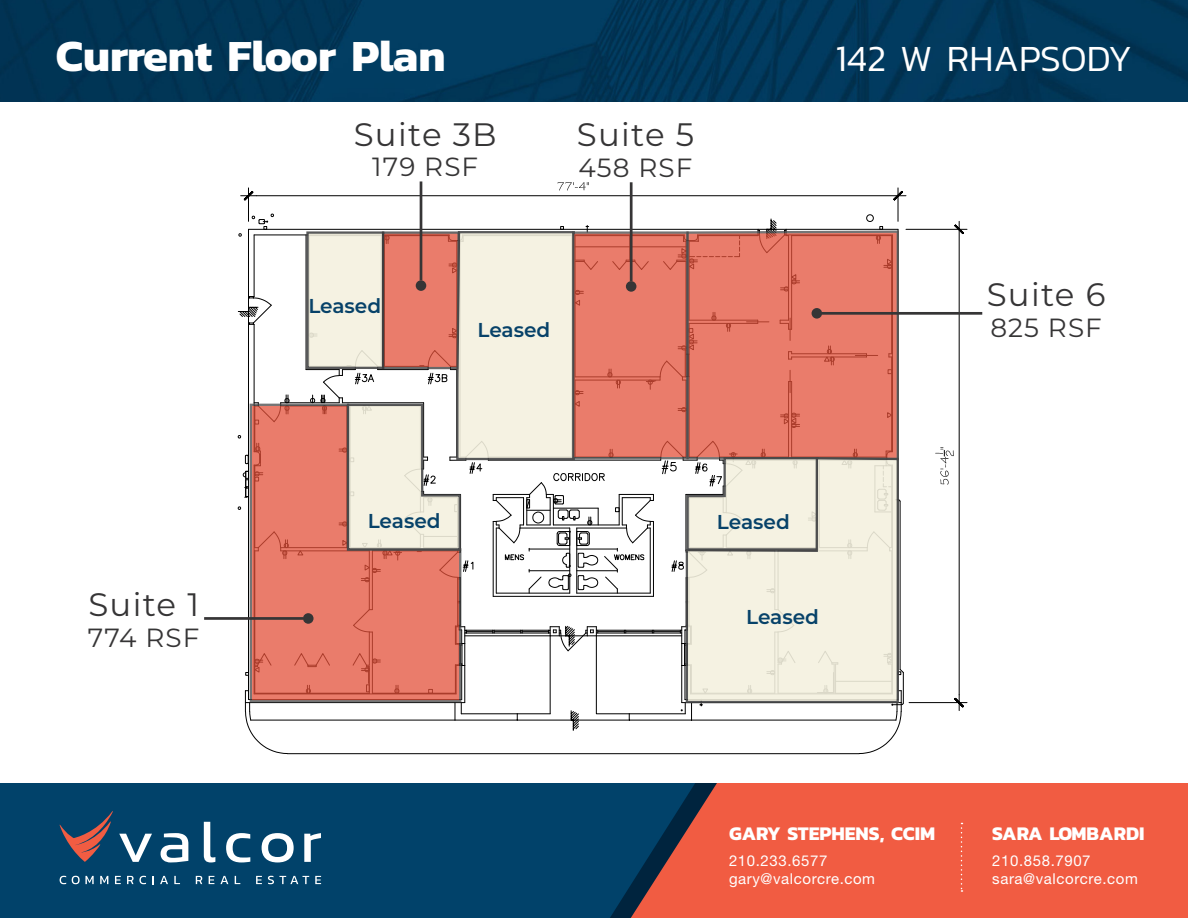
<style>
.page{position:relative;width:1188px;height:918px;background:#fff}
.page>*{position:absolute;margin:0;border:0;box-sizing:border-box;transform-origin:0 0}
.t1{font:700 45px "Kanit";color:#fff}
.big_title{font:300 37.5px "Kanit";color:#fff}
.t2{font:32.4px "Montserrat";letter-spacing:.04em;color:#363536}
.t3{font:26.25px "Montserrat";letter-spacing:.04em;color:#363536}
.t4{font:600 20.1px "Montserrat";color:#074269}
.t5{font:700 19.5px "Kanit";color:#fff}
.t6{font:15px/18px "Helvetica Neue LT Std";letter-spacing:.04em;color:#fff}
</style>
<div class="page">
<div style="left:717px;top:783px;width:471px;height:135px;background:#f15c42"></div>
<svg style="left:695px;top:783px;width:22px;height:135px;background:#d25441"></svg>
<svg style="left:0;top:783px;width:695px;height:135px;background:#0a4267"></svg>
<svg style="left:119px;top:834px;width:33px;height:28px"></svg>
<svg style="left:161px;top:833px;width:27px;height:29px"></svg>
<svg style="left:204px;top:822px;width:11px;height:40px"></svg>
<svg style="left:226px;top:833px;width:24px;height:29px"></svg>
<svg style="left:262px;top:833px;width:32px;height:29px"></svg>
<svg style="left:304px;top:833px;width:17px;height:29px"></svg>
<svg style="left:60px;top:876px;width:6px;height:8px"></svg>
<svg style="left:72px;top:876px;width:22px;height:8px"></svg>
<svg style="left:100px;top:876px;width:8px;height:8px"></svg>
<svg style="left:115px;top:876px;width:6px;height:8px"></svg>
<svg style="left:127px;top:876px;width:19px;height:8px"></svg>
<svg style="left:152px;top:876px;width:2px;height:8px"></svg>
<svg style="left:160px;top:876px;width:8px;height:8px"></svg>
<svg style="left:174px;top:876px;width:6px;height:8px"></svg>
<svg style="left:196px;top:876px;width:6px;height:8px"></svg>
<svg style="left:209px;top:876px;width:5px;height:8px"></svg>
<svg style="left:220px;top:876px;width:8px;height:8px"></svg>
<svg style="left:235px;top:876px;width:5px;height:8px"></svg>
<svg style="left:256px;top:876px;width:6px;height:8px"></svg>
<svg style="left:268px;top:876px;width:41px;height:8px"></svg>
<svg style="left:315px;top:876px;width:6px;height:8px"></svg>
<svg style="left:60px;top:811px;width:53px;height:51px;background:#44495e"></svg>
<svg style="left:961px;top:823px;width:2px;height:69px"></svg>
<img style="left:0;top:0;width:1188px;height:102px">
<hr style="left:898px;top:188px;width:1px;height:33px;background:#000">
<hr style="left:248px;top:188px;width:1px;height:33px;background:#000">
<hr style="left:256px;top:195px;width:650px;height:1px;background:#000">
<svg style="left:893px;top:191px;width:10px;height:10px"></svg>
<svg style="left:241px;top:191px;width:15px;height:10px"></svg>
<svg style="left:558px;top:182px;width:31px;height:9px"></svg>
<hr style="left:906px;top:229px;width:61px;height:1px;background:#000">
<hr style="left:909px;top:702px;width:58px;height:1px;background:#000">
<hr style="left:959px;top:221px;width:1px;height:474px;background:#000">
<svg style="left:954px;top:224px;width:10px;height:10px"></svg>
<svg style="left:954px;top:695px;width:10px;height:16px"></svg>
<svg style="left:935px;top:447px;width:19px;height:38px"></svg>
<hr style="left:204px;top:617px;width:99px;height:3px;background:#363536">
<hr style="left:420px;top:181px;width:2px;height:99px;background:#363536">
<hr style="left:630px;top:182px;width:3px;height:99px;background:#363536">
<hr style="left:822px;top:312px;width:160px;height:3px;background:#363536">
<svg style="left:238px;top:214px;width:666px;height:540px"></svg>
<svg style="left:685px;top:456px;width:215px;height:248px;background:#e9e5d7"></svg>
<p class="t1" style="left:56px;top:21px;width:391px">Current Floor Plan</p>
<p class="big_title" style="left:835px;top:33px;width:298px">142 W RHAPSODY</p>
<p class="t2" style="left:88px;top:582px;width:112px">Suite 1</p>
<p class="t3" style="left:88px;top:620px;width:113px">774 RSF</p>
<p class="t2" style="left:354px;top:112px;width:145px">Suite 3B</p>
<p class="t3" style="left:372px;top:149px;width:107px">179 RSF</p>
<p class="t2" style="left:577px;top:113px;width:119px">Suite 5</p>
<p class="t3" style="left:579px;top:150px;width:115px">458 RSF</p>
<p class="t4" style="left:308px;top:292px;width:74px">Leased</p>
<p class="t4" style="left:477px;top:316px;width:74px">Leased</p>
<p class="t4" style="left:368px;top:507px;width:74px">Leased</p>
<p class="t4" style="left:717px;top:507px;width:74px">Leased</p>
<p class="t4" style="left:746px;top:603px;width:74px">Leased</p>
<p class="t2" style="left:987px;top:273px;width:120px">Suite 6</p>
<p class="t3" style="left:990px;top:310px;width:113px">825 RSF</p>
<h3 class="t5" style="left:729px;top:819px;width:208px">GARY STEPHENS, CCIM</h3>
<p class="t6" style="left:729px;top:852px;width:148px">210.233.6577 gary@valcorcre.com</p>
<h3 class="t5" style="left:992px;top:818px;width:154px">SARA LOMBARDI</h3>
<p class="t6" style="left:992px;top:852px;width:147px">210.858.7907 sara@valcorcre.com</p>
</div>
